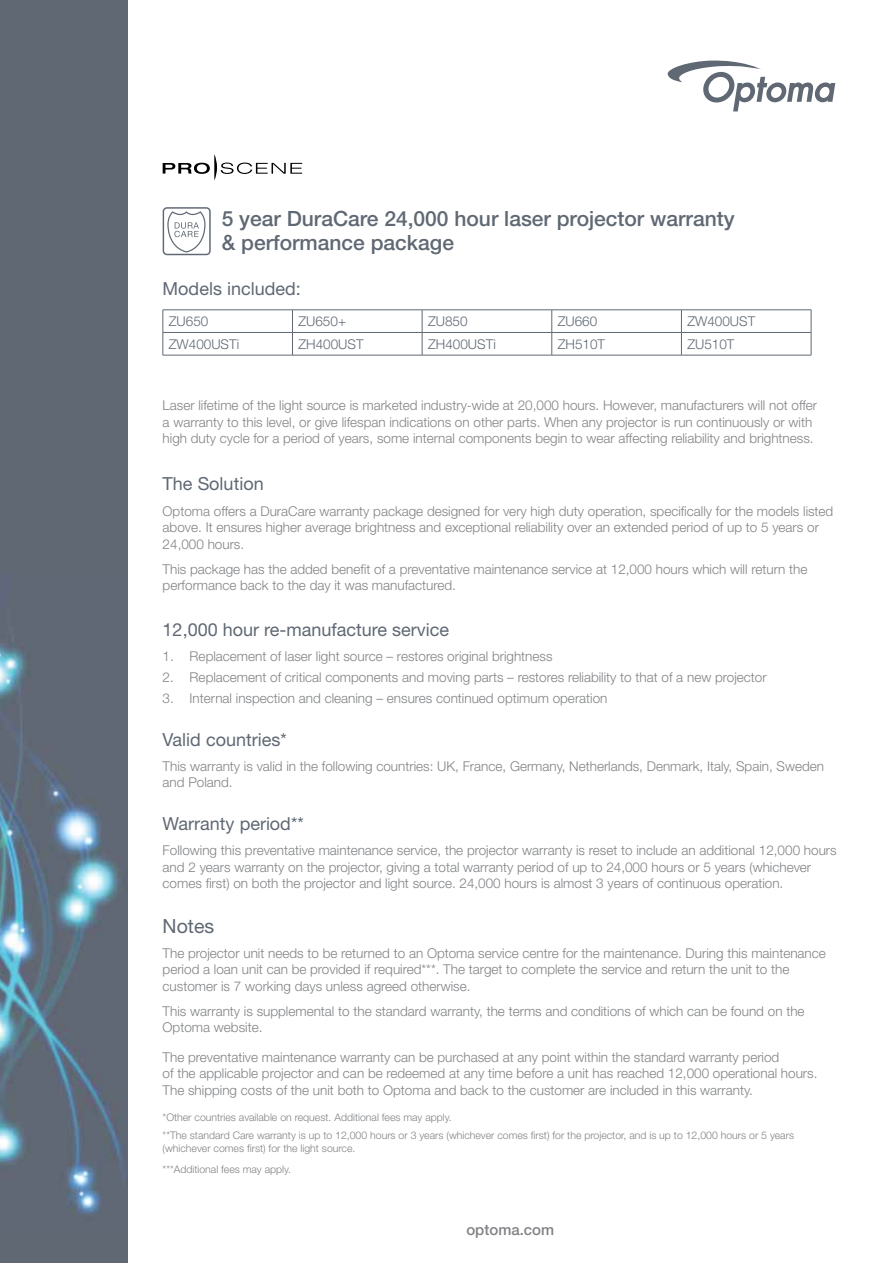
<style>
.page{position:relative;width:893px;height:1263px;background:#fff}
.page>*{position:absolute;margin:0;border:0;box-sizing:border-box;transform-origin:0 0}
.t1{font:500 21px/24px "Helvetica Neue";color:#5f6873}
.t2{font:19.5px "Helvetica Neue";color:#5f6873}
.t3{font:18px "Helvetica Neue";color:#5f6873}
.t4{font:500 15px "Helvetica Neue";color:#808285}
.t5{font:300 13.5px/16.5px "Helvetica Neue";color:#808285}
.t6{font:300 13.5px "Helvetica Neue";color:#5f6873}
.t7{font:300 10.5px/17.7px "Helvetica Neue";color:#808285}
</style>
<div class="page">
<svg style="left:668px;top:61px;width:167px;height:50px"></svg>
<hr style="left:163px;top:310px;width:129px;height:1px;background:#5f6873">
<hr style="left:292px;top:310px;width:130px;height:1px;background:#5f6873">
<hr style="left:422px;top:310px;width:130px;height:1px;background:#5f6873">
<hr style="left:552px;top:310px;width:129px;height:1px;background:#5f6873">
<hr style="left:681px;top:310px;width:130px;height:1px;background:#5f6873">
<hr style="left:163px;top:332px;width:129px;height:1px;background:#5f6873">
<svg style="left:163px;top:310px;width:1px;height:45px"></svg>
<hr style="left:292px;top:332px;width:130px;height:1px;background:#5f6873">
<svg style="left:292px;top:311px;width:1px;height:44px"></svg>
<hr style="left:422px;top:332px;width:130px;height:1px;background:#5f6873">
<svg style="left:422px;top:310px;width:1px;height:45px"></svg>
<hr style="left:552px;top:332px;width:129px;height:1px;background:#5f6873">
<svg style="left:551px;top:310px;width:1px;height:45px"></svg>
<hr style="left:681px;top:332px;width:130px;height:1px;background:#5f6873">
<svg style="left:681px;top:311px;width:1px;height:44px"></svg>
<svg style="left:811px;top:310px;width:1px;height:45px"></svg>
<hr style="left:163px;top:355px;width:129px;height:1px;background:#5f6873">
<hr style="left:292px;top:355px;width:130px;height:1px;background:#5f6873">
<hr style="left:422px;top:355px;width:130px;height:1px;background:#5f6873">
<hr style="left:552px;top:355px;width:129px;height:1px;background:#5f6873">
<hr style="left:681px;top:355px;width:130px;height:1px;background:#5f6873">
<div style="left:0;top:0;width:128px;height:1263px;background:#5f6873"></div>
<img style="left:0;top:574px;width:125px;height:640px">
<svg style="left:163px;top:154px;width:139px;height:27px"></svg>
<div style="left:163px;top:207px;width:48px;height:48px;border:1px solid #5f6873;border-radius:4px"></div>
<svg style="left:167px;top:211px;width:39px;height:42px"></svg>
<h1 class="t1" style="left:222px;top:206px;width:514px">5 year DuraCare 24,000 hour laser projector warranty &amp; performance package</h1>
<h3 class="t3" style="left:163px;top:277px;width:140px">Models included:</h3>
<p class="t6" style="left:169px;top:313px;width:41px">ZU650</p>
<p class="t6" style="left:298px;top:313px;width:49px">ZU650+</p>
<p class="t6" style="left:428px;top:313px;width:41px">ZU850</p>
<p class="t6" style="left:558px;top:313px;width:41px">ZU660</p>
<p class="t6" style="left:687px;top:313px;width:69px">ZW400UST</p>
<p class="t6" style="left:169px;top:336px;width:72px">ZW400USTi</p>
<p class="t6" style="left:298px;top:336px;width:67px">ZH400UST</p>
<p class="t6" style="left:428px;top:336px;width:69px">ZH400USTi</p>
<p class="t6" style="left:558px;top:336px;width:49px">ZH510T</p>
<p class="t6" style="left:687px;top:336px;width:49px">ZU510T</p>
<p class="t5" style="left:163px;top:397px;width:656px">Laser lifetime of the light source is marketed industry-wide at 20,000 hours. However, manufacturers will not offer a warranty to this level, or give lifespan indications on other parts. When any projector is run continuously or with high duty cycle for a period of years, some internal components begin to wear affecting reliability and brightness.</p>
<h3 class="t3" style="left:163px;top:473px;width:103px">The Solution</h3>
<p class="t5" style="left:163px;top:502px;width:672px">Optoma offers a DuraCare warranty package designed for very high duty operation, specifically for the models listed above. It ensures higher average brightness and exceptional reliability over an extended period of up to 5 years or<br>24,000 hours.</p>
<p class="t5" style="left:163px;top:560px;width:646px">This package has the added benefit of a preventative maintenance service at 12,000 hours which will return the performance back to the day it was manufactured.</p>
<h3 class="t3" style="left:163px;top:619px;width:288px">12,000 hour re-manufacture service</h3>
<p class="t5" style="left:163px;top:648px;width:391px">1. Replacement of laser light source – restores original brightness</p>
<p class="t5" style="left:163px;top:669px;width:605px">2. Replacement of critical components and moving parts – restores reliability to that of a new projector</p>
<p class="t5" style="left:163px;top:690px;width:446px">3. Internal inspection and cleaning – ensures continued optimum operation</p>
<h3 class="t3" style="left:163px;top:728px;width:126px">Valid countries*</h3>
<p class="t5" style="left:163px;top:757px;width:663px">This warranty is valid in the following countries: UK, France, Germany, Netherlands, Denmark, Italy, Spain, Sweden and Poland.</p>
<h3 class="t3" style="left:163px;top:813px;width:143px">Warranty period**</h3>
<p class="t5" style="left:163px;top:842px;width:675px">Following this preventative maintenance service, the projector warranty is reset to include an additional 12,000 hours and 2 years warranty on the projector, giving a total warranty period of up to 24,000 hours or 5 years (whichever comes first) on both the projector and light source. 24,000 hours is almost 3 years of continuous operation.</p>
<h2 class="t2" style="left:163px;top:914px;width:53px">Notes</h2>
<p class="t5" style="left:163px;top:944px;width:665px">The projector unit needs to be returned to an Optoma service centre for the maintenance. During this maintenance period a loan unit can be provided if required***. The target to complete the service and return the unit to the customer is 7 working days unless agreed otherwise.</p>
<p class="t5" style="left:163px;top:1002px;width:643px">This warranty is supplemental to the standard warranty, the terms and conditions of which can be found on the<br>Optoma website.</p>
<p class="t5" style="left:163px;top:1048px;width:656px">The preventative maintenance warranty can be purchased at any point within the standard warranty period<br>of the applicable projector and can be redeemed at any time before a unit has reached 12,000 operational hours.<br>The shipping costs of the unit both to Optoma and back to the customer are included in this warranty.</p>
<p class="t7" style="left:163px;top:1108px;width:633px">*Other countries available on request. Additional fees may apply.<br>**The standard Care warranty is up to 12,000 hours or 3 years (whichever comes first) for the projector, and is up to 12,000 hours or 5 years</p>
<p class="t7" style="left:163px;top:1138px;width:194px;line-height:20.7px">(whichever comes first) for the light source. ***Additional fees may apply.</p>
<p class="t4" style="left:466px;top:1221px;width:89px">optoma.com</p>
</div>
